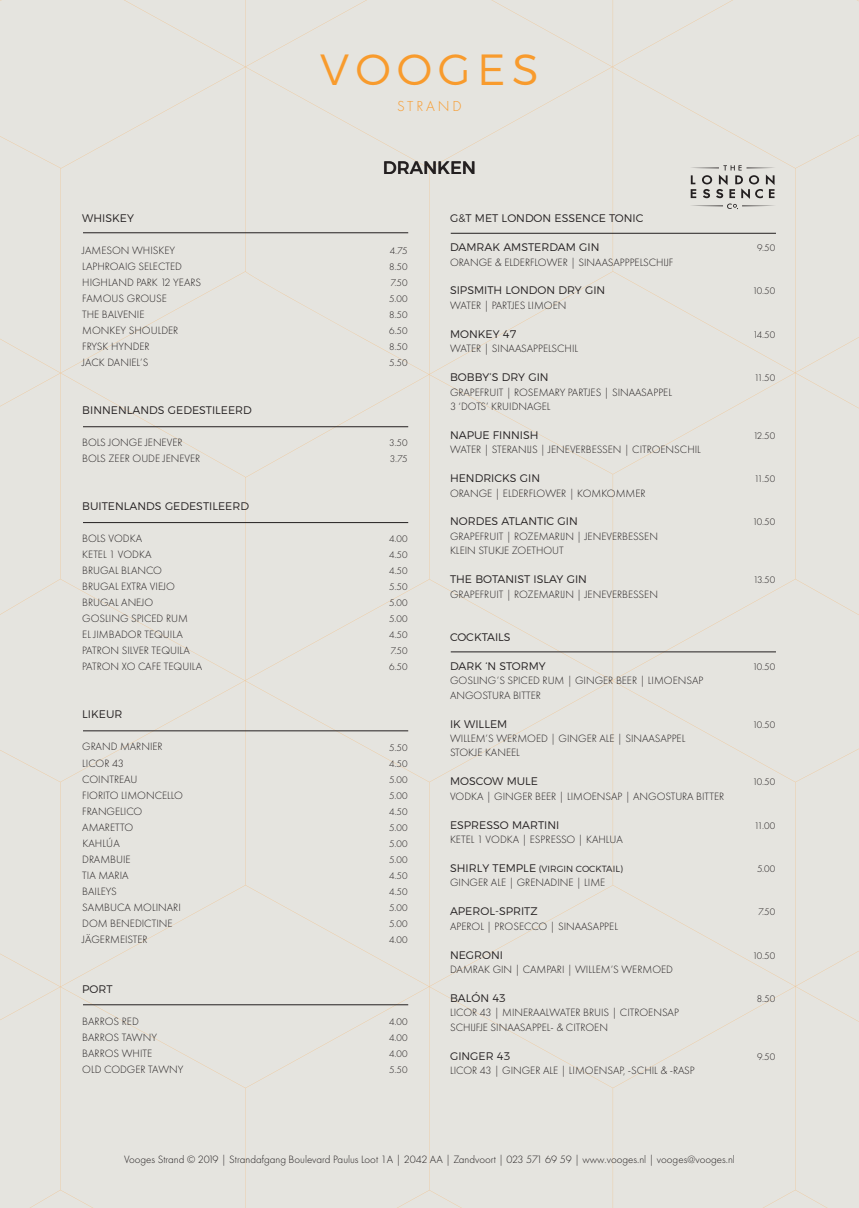
<style>
.page{position:relative;width:859px;height:1208px;background:#e5e4df}
.page>*{position:absolute;margin:0;border:0;box-sizing:border-box;transform-origin:0 0}
.t1{font:300 43.6px "Montserrat";letter-spacing:.145em;color:#f89b2d}
.t2{font:18px "Montserrat";color:#231f20}
.t3{font:300 15px "Futura PT";letter-spacing:.2em;color:#f89b2d}
.t4{font:300 11px/14.4px "Futura PT";color:#231f20}
.t5{font:300 11px "Montserrat";color:#231f20}
.t6{font:300 10px "Futura PT";color:#231f20}
.t7{font:300 9px "Montserrat";color:#231f20}
.s1{font-size:11px}
</style>
<div class="page">
<hr style="left:451px;top:651px;width:325px;height:1px;background:#231f20">
<hr style="left:83px;top:730px;width:325px;height:1px;background:#231f20">
<hr style="left:83px;top:1004px;width:325px;height:1px;background:#231f20">
<hr style="left:83px;top:522px;width:325px;height:1px;background:#231f20">
<hr style="left:83px;top:426px;width:325px;height:1px;background:#231f20">
<hr style="left:83px;top:232px;width:325px;height:1px;background:#231f20">
<hr style="left:451px;top:233px;width:325px;height:1px;background:#231f20">
<svg style="left:689px;top:165px;width:87px;height:44px;background:#c6c5c1"></svg>
<h1 class="t1" style="left:320px;top:35px;width:220px">VOOGES</h1>
<h3 class="t3" style="left:397px;top:98px;width:66px">STRAND</h3>
<h2 class="t2" style="left:383px;top:153px;width:95px">DRANKEN</h2>
<p class="t5" style="left:82px;top:210px;width:53px">WHISKEY</p>
<p class="t4" style="left:82px;top:243px;width:94px">JAMESON WHISKEY</p>
<p class="t6" style="left:390px;top:245px;width:19px">4.75</p>
<p class="t4" style="left:82px;top:259px;width:101px">LAPHROAIG SELECTED</p>
<p class="t6" style="left:389px;top:261px;width:20px">8.50</p>
<p class="t4" style="left:82px;top:275px;width:120px">HIGHLAND PARK 12 YEARS</p>
<p class="t6" style="left:391px;top:277px;width:18px">7.50</p>
<p class="t4" style="left:82px;top:291px;width:86px">FAMOUS GROUSE</p>
<p class="t6" style="left:389px;top:293px;width:20px">5.00</p>
<p class="t4" style="left:82px;top:307px;width:64px">THE BALVENIE</p>
<p class="t6" style="left:389px;top:309px;width:20px">8.50</p>
<p class="t4" style="left:82px;top:323px;width:98px">MONKEY SHOULDER</p>
<p class="t6" style="left:389px;top:325px;width:20px">6.50</p>
<p class="t4" style="left:82px;top:339px;width:69px">FRYSK HYNDER</p>
<p class="t6" style="left:389px;top:341px;width:20px">8.50</p>
<p class="t4" style="left:82px;top:355px;width:68px">JACK DANIEL’S</p>
<p class="t6" style="left:389px;top:357px;width:20px">5.50</p>
<p class="t5" style="left:82px;top:402px;width:171px">BINNENLANDS GEDESTILEERD</p>
<p class="t4" style="left:82px;top:435px;width:102px">BOLS JONGE JENEVER</p>
<p class="t6" style="left:389px;top:437px;width:20px">3.50</p>
<p class="t4" style="left:82px;top:451px;width:120px">BOLS ZEER OUDE JENEVER</p>
<p class="t6" style="left:390px;top:453px;width:19px">3.75</p>
<p class="t5" style="left:82px;top:498px;width:168px">BUITENLANDS GEDESTILEERD</p>
<p class="t4" style="left:82px;top:531px;width:61px">BOLS VODKA</p>
<p class="t6" style="left:389px;top:533px;width:20px">4.00</p>
<p class="t4" style="left:82px;top:547px;width:71px">KETEL 1 VODKA</p>
<p class="t6" style="left:389px;top:549px;width:20px">4.50</p>
<p class="t4" style="left:82px;top:563px;width:81px">BRUGAL BLANCO</p>
<p class="t6" style="left:389px;top:565px;width:20px">4.50</p>
<p class="t4" style="left:82px;top:579px;width:94px">BRUGAL EXTRA VIEJO</p>
<p class="t6" style="left:389px;top:581px;width:20px">5.50</p>
<p class="t4" style="left:82px;top:595px;width:72px">BRUGAL ANEJO</p>
<p class="t6" style="left:389px;top:597px;width:20px">5.00</p>
<p class="t4" style="left:82px;top:611px;width:107px">GOSLING SPICED RUM</p>
<p class="t6" style="left:389px;top:613px;width:20px">5.00</p>
<p class="t4" style="left:82px;top:627px;width:102px">EL JIMBADOR TEQUILA</p>
<p class="t6" style="left:389px;top:629px;width:20px">4.50</p>
<p class="t4" style="left:82px;top:643px;width:109px">PATRON SILVER TEQUILA</p>
<p class="t6" style="left:391px;top:645px;width:18px">7.50</p>
<p class="t4" style="left:82px;top:659px;width:121px">PATRON XO CAFE TEQUILA</p>
<p class="t6" style="left:389px;top:661px;width:20px">6.50</p>
<p class="t5" style="left:82px;top:706px;width:42px">LIKEUR</p>
<p class="t4" style="left:82px;top:739px;width:82px">GRAND MARNIER</p>
<p class="t6" style="left:389px;top:741px;width:20px">5.50</p>
<p class="t4" style="left:82px;top:755px;width:43px">LICOR 43</p>
<p class="t6" style="left:389px;top:757px;width:20px">4.50</p>
<p class="t4" style="left:82px;top:771px;width:57px">COINTREAU</p>
<p class="t6" style="left:389px;top:773px;width:20px">5.00</p>
<p class="t4" style="left:82px;top:787px;width:102px">FIORITO LIMONCELLO</p>
<p class="t6" style="left:389px;top:789px;width:20px">5.00</p>
<p class="t4" style="left:82px;top:803px;width:62px">FRANGELICO</p>
<p class="t6" style="left:389px;top:805px;width:20px">4.50</p>
<p class="t4" style="left:82px;top:819px;width:52px">AMARETTO</p>
<p class="t6" style="left:389px;top:821px;width:20px">5.00</p>
<p class="t4" style="left:82px;top:835px;width:39px">KAHLÚA</p>
<p class="t6" style="left:389px;top:837px;width:20px">5.00</p>
<p class="t4" style="left:82px;top:851px;width:50px">DRAMBUIE</p>
<p class="t6" style="left:389px;top:853px;width:20px">5.00</p>
<p class="t4" style="left:82px;top:867px;width:48px">TIA MARIA</p>
<p class="t6" style="left:389px;top:869px;width:20px">4.50</p>
<p class="t4" style="left:82px;top:883px;width:36px">BAILEYS</p>
<p class="t6" style="left:389px;top:885px;width:20px">4.50</p>
<p class="t4" style="left:82px;top:899px;width:100px">SAMBUCA MOLINARI</p>
<p class="t6" style="left:389px;top:901px;width:20px">5.00</p>
<p class="t4" style="left:82px;top:915px;width:92px">DOM BENEDICTINE</p>
<p class="t6" style="left:389px;top:917px;width:20px">5.00</p>
<p class="t4" style="left:82px;top:931px;width:67px">JÄGERMEISTER</p>
<p class="t6" style="left:389px;top:933px;width:20px">4.00</p>
<p class="t5" style="left:82px;top:980px;width:32px">PORT</p>
<p class="t4" style="left:82px;top:1013px;width:58px">BARROS RED</p>
<p class="t6" style="left:389px;top:1015px;width:20px">4.00</p>
<p class="t4" style="left:82px;top:1029px;width:76px">BARROS TAWNY</p>
<p class="t6" style="left:389px;top:1031px;width:20px">4.00</p>
<p class="t4" style="left:82px;top:1045px;width:71px">BARROS WHITE</p>
<p class="t6" style="left:389px;top:1047px;width:20px">4.00</p>
<p class="t4" style="left:82px;top:1061px;width:103px">OLD CODGER TAWNY</p>
<p class="t6" style="left:389px;top:1063px;width:20px">5.50</p>
<p class="t5" style="left:450px;top:210px;width:195px">G&amp;T MET LONDON ESSENCE TONIC</p>
<p class="t5" style="left:450px;top:239px;width:151px">DAMRAK AMSTERDAM GIN</p>
<p class="t6" style="left:757px;top:242px;width:20px">9.50</p>
<p class="t4" style="left:450px;top:255px;width:225px">ORANGE &amp; ELDERFLOWER | SINAASAPPPELSCHIJF</p>
<p class="t5" style="left:450px;top:282px;width:157px">SIPSMITH LONDON DRY GIN</p>
<p class="t6" style="left:752px;top:285px;width:24px">10.50</p>
<p class="t4" style="left:450px;top:298px;width:118px">WATER | PARTJES LIMOEN</p>
<p class="t5" style="left:450px;top:325px;width:68px">MONKEY 47</p>
<p class="t6" style="left:753px;top:329px;width:24px">14.50</p>
<p class="t4" style="left:450px;top:341px;width:130px">WATER | SINAASAPPELSCHIL</p>
<p class="t5" style="left:450px;top:368px;width:100px">BOBBY’S DRY GIN</p>
<p class="t6" style="left:754px;top:372px;width:23px">11.50</p>
<p class="t4" style="left:450px;top:385px;width:223px">GRAPEFRUIT | ROSEMARY PARTJES | SINAASAPPEL<br>3 ‘DOTS’ KRUIDNAGEL</p>
<p class="t5" style="left:450px;top:426px;width:90px">NAPUE FINNISH</p>
<p class="t6" style="left:753px;top:430px;width:24px">12.50</p>
<p class="t4" style="left:450px;top:442px;width:252px">WATER | STERANIJS | JENEVERBESSEN | CITROENSCHIL</p>
<p class="t5" style="left:450px;top:469px;width:92px">HENDRICKS GIN</p>
<p class="t6" style="left:754px;top:473px;width:23px">11.50</p>
<p class="t4" style="left:450px;top:486px;width:197px">ORANGE | ELDERFLOWER | KOMKOMMER</p>
<p class="t5" style="left:450px;top:513px;width:129px">NORDES ATLANTIC GIN</p>
<p class="t6" style="left:752px;top:516px;width:24px">10.50</p>
<p class="t4" style="left:450px;top:529px;width:209px">GRAPEFRUIT | ROZEMARIJN | JENEVERBESSEN<br>KLEIN STUKJE ZOETHOUT</p>
<p class="t5" style="left:450px;top:570px;width:138px">THE BOTANIST ISLAY GIN</p>
<p class="t6" style="left:753px;top:574px;width:24px">13.50</p>
<p class="t4" style="left:450px;top:587px;width:209px">GRAPEFRUIT | ROZEMARIJN | JENEVERBESSEN</p>
<p class="t5" style="left:450px;top:628px;width:62px">COCKTAILS</p>
<p class="t5" style="left:450px;top:657px;width:97px">DARK ‘N STORMY</p>
<p class="t6" style="left:752px;top:661px;width:24px">10.50</p>
<p class="t4" style="left:450px;top:673px;width:255px">GOSLING’S SPICED RUM | GINGER BEER | LIMOENSAP<br>ANGOSTURA BITTER</p>
<p class="t5" style="left:450px;top:715px;width:59px">IK WILLEM</p>
<p class="t6" style="left:752px;top:718px;width:24px">10.50</p>
<p class="t4" style="left:450px;top:731px;width:237px">WILLEM’S WERMOED | GINGER ALE | SINAASAPPEL<br>STOKJE KANEEL</p>
<p class="t5" style="left:450px;top:772px;width:90px">MOSCOW MULE</p>
<p class="t6" style="left:752px;top:776px;width:24px">10.50</p>
<p class="t4" style="left:450px;top:789px;width:276px">VODKA | GINGER BEER | LIMOENSAP | ANGOSTURA BITTER</p>
<p class="t5" style="left:450px;top:816px;width:111px">ESPRESSO MARTINI</p>
<p class="t6" style="left:754px;top:819px;width:23px">11.00</p>
<p class="t4" style="left:450px;top:832px;width:174px">KETEL 1 VODKA | ESPRESSO | KAHLUA</p>
<p class="t7" style="left:450px;top:861px;width:174px"><span class="s1">SHIRLY TEMPLE</span> (VIRGIN COCKTAIL)</p>
<p class="t6" style="left:757px;top:863px;width:20px">5.00</p>
<p class="t4" style="left:450px;top:875px;width:157px">GINGER ALE | GRENADINE | LIME</p>
<p class="t5" style="left:450px;top:902px;width:89px">APEROL-SPRITZ</p>
<p class="t6" style="left:758px;top:906px;width:18px">7.50</p>
<p class="t4" style="left:450px;top:919px;width:169px">APEROL | PROSECCO | SINAASAPPEL</p>
<p class="t5" style="left:450px;top:946px;width:55px">NEGRONI</p>
<p class="t6" style="left:752px;top:949px;width:24px">10.50</p>
<p class="t4" style="left:450px;top:962px;width:224px">DAMRAK GIN | CAMPARI | WILLEM’S WERMOED</p>
<p class="t5" style="left:450px;top:989px;width:58px">BALÓN 43</p>
<p class="t6" style="left:757px;top:992px;width:20px">8.50</p>
<p class="t4" style="left:450px;top:1005px;width:230px">LICOR 43 | MINERAALWATER BRUIS | CITROENSAP<br>SCHIJFJE SINAASAPPEL- &amp; CITROEN</p>
<p class="t5" style="left:450px;top:1047px;width:62px">GINGER 43</p>
<p class="t6" style="left:757px;top:1050px;width:20px">9.50</p>
<p class="t4" style="left:450px;top:1063px;width:246px">LICOR 43 | GINGER ALE | LIMOENSAP, -SCHIL &amp; -RASP</p>
<p class="t4" style="left:124px;top:1152px;width:612px">Vooges Strand © 2019 | Strandafgang Boulevard Paulus Loot 1A | 2042 AA | Zandvoort | 023 571 69 59 | www.vooges.nl | vooges@vooges.nl</p>
</div>
